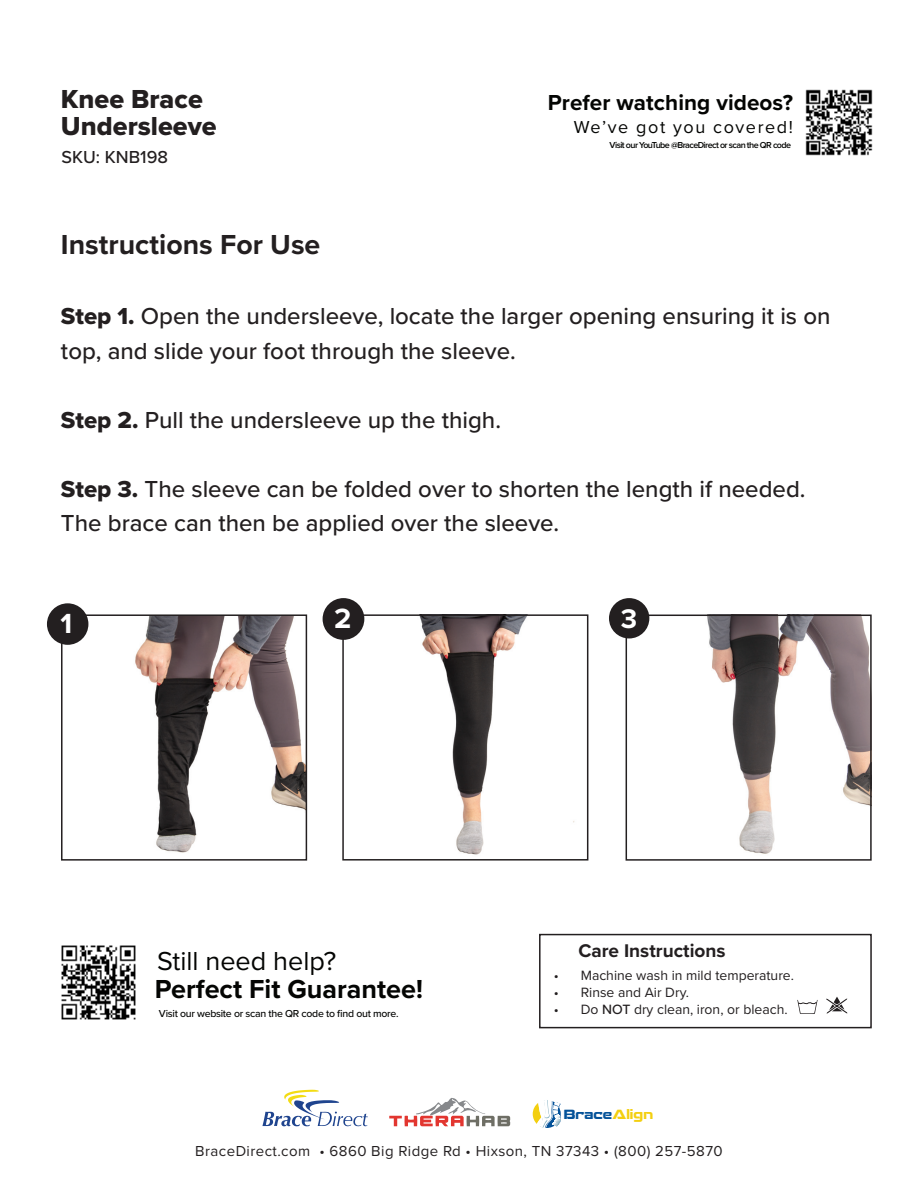
<style>
.page{position:relative;width:918px;height:1188px;background:#fff}
.page>*{position:absolute;margin:0;border:0;box-sizing:border-box;transform-origin:0 0}
.t1{font:700 28.8px "Proxima Nova";color:#fff}
.t2{font:700 28.65px "Proxima Nova";color:#fff}
.t3{font:700 28.5px "Proxima Nova";color:#231f20}
.t4{font:700 27.9px "Proxima Nova";color:#fff}
.t5{font:700 27px "Proxima Nova";color:#040503}
.t6{font:27px/27px "Proxima Nova Extrabld";color:#231f20}
.t7{font:27px "Proxima Nova";color:#040503}
.t8{font:500 24px/34.5px "Proxima Nova";color:#231f20}
.t9{font:700 22.5px "Proxima Nova";letter-spacing:.005em;color:#040503}
.t10{font:700 19.05px "Proxima Nova";color:#231f20}
.t11{font:18px "Proxima Nova";letter-spacing:.09em;color:#040503}
.t12{font:500 18px "Proxima Nova";color:#231f20}
.t13{font:15px "Proxima Nova";letter-spacing:.03em;color:#231f20}
.t14{font:13.95px "Proxima Nova";color:#231f20}
.t15{font:700 12.75px "Recharge Rg";letter-spacing:.01em;color:#045299}
.t16{font:500 10.5px "Proxima Nova";letter-spacing:-.025em;color:#040503}
.t17{font:600 9px "Proxima Nova";letter-spacing:-.065em;color:#040503}
.s1{font-family:"Proxima Nova Extrabld";font-weight:400}
.s2{font-weight:500}
.s3{color:#f3cf10}
</style>
<div class="page">
<img style="left:805px;top:89px;width:68px;height:67px">
<img style="left:61px;top:945px;width:75px;height:75px">
<svg style="left:389px;top:1098px;width:121px;height:28px"></svg>
<svg style="left:262px;top:1090px;width:106px;height:37px"></svg>
<svg style="left:533px;top:1100px;width:28px;height:28px"></svg>
<img style="left:72px;top:617px;width:232px;height:236px">
<div style="left:61px;top:614px;width:246px;height:247px;border:2px solid #231f20"></div>
<div style="left:47px;top:603px;width:41px;height:42px;background:#231f20;border-radius:50%"></div>
<img style="left:348px;top:617px;width:227px;height:238px">
<div style="left:342px;top:614px;width:246px;height:247px;border:2px solid #231f20"></div>
<div style="left:323px;top:598px;width:41px;height:42px;background:#231f20;border-radius:50%"></div>
<img style="left:629px;top:618px;width:240px;height:236px">
<div style="left:626px;top:615px;width:246px;height:246px;border:2px solid #231f20"></div>
<div style="left:609px;top:598px;width:40px;height:40px;background:#231f20;border-radius:50%"></div>
<svg style="left:826px;top:997px;width:21px;height:17px"></svg>
<div style="left:539px;top:934px;width:333px;height:94px;border:2px solid #231f20"></div>
<svg style="left:797px;top:1000px;width:21px;height:14px"></svg>
<p class="t6" style="left:61px;top:85px;width:157px">Knee Brace<br>Undersleeve</p>
<p class="t12" style="left:62px;top:144px;width:108px">SKU: KNB198</p>
<p class="t3" style="left:61px;top:223px;width:261px">Instructions For Use</p>
<p class="t9" style="left:548px;top:86px;width:247px">Prefer watching videos?</p>
<p class="t11" style="left:574px;top:113px;width:221px">We’ve got you covered!</p>
<p class="t17" style="left:610px;top:139px;width:183px">Visit our YouTube @BraceDirect or scan the QR code</p>
<p class="t8" style="left:61px;top:298px;width:771px"><span class="s1">Step 1.</span> Open the undersleeve, locate the larger opening ensuring it is on top, and slide your foot through the sleeve.</p>
<p class="t8" style="left:61px;top:402px;width:442px"><span class="s1">Step 2.</span> Pull the undersleeve up the thigh.</p>
<p class="t8" style="left:61px;top:471px;width:746px"><span class="s1">Step 3.</span> The sleeve can be folded over to shorten the length if needed.<br>The brace can then be applied over the sleeve.</p>
<p class="t2" style="left:61px;top:602px;width:13px">1</p>
<p class="t1" style="left:334px;top:596px;width:19px">2</p>
<p class="t4" style="left:621px;top:598px;width:18px">3</p>
<p class="t7" style="left:157px;top:941px;width:181px">Still need help?</p>
<p class="t5" style="left:155px;top:969px;width:270px">Perfect Fit Guarantee!</p>
<p class="t16" style="left:159px;top:1006px;width:241px">Visit our website or scan the QR code to find out more.</p>
<p class="t10" style="left:578px;top:937px;width:149px">Care Instructions</p>
<p class="t14" style="left:554px;top:965px;width:242px">• Machine wash in mild temperature.</p>
<p class="t14" style="left:554px;top:982px;width:137px">• Rinse and Air Dry.</p>
<p class="t14" style="left:554px;top:999px;width:235px">• Do <span class="s2">NOT</span> dry clean, iron, or bleach.</p>
<p class="t15" style="left:564px;top:1109px;width:91px">Brace<span class="s3">Align</span></p>
<p class="t13" style="left:195px;top:1140px;width:529px">BraceDirect.com • 6860 Big Ridge Rd • Hixson, TN 37343 • (800) 257-5870</p>
</div>
